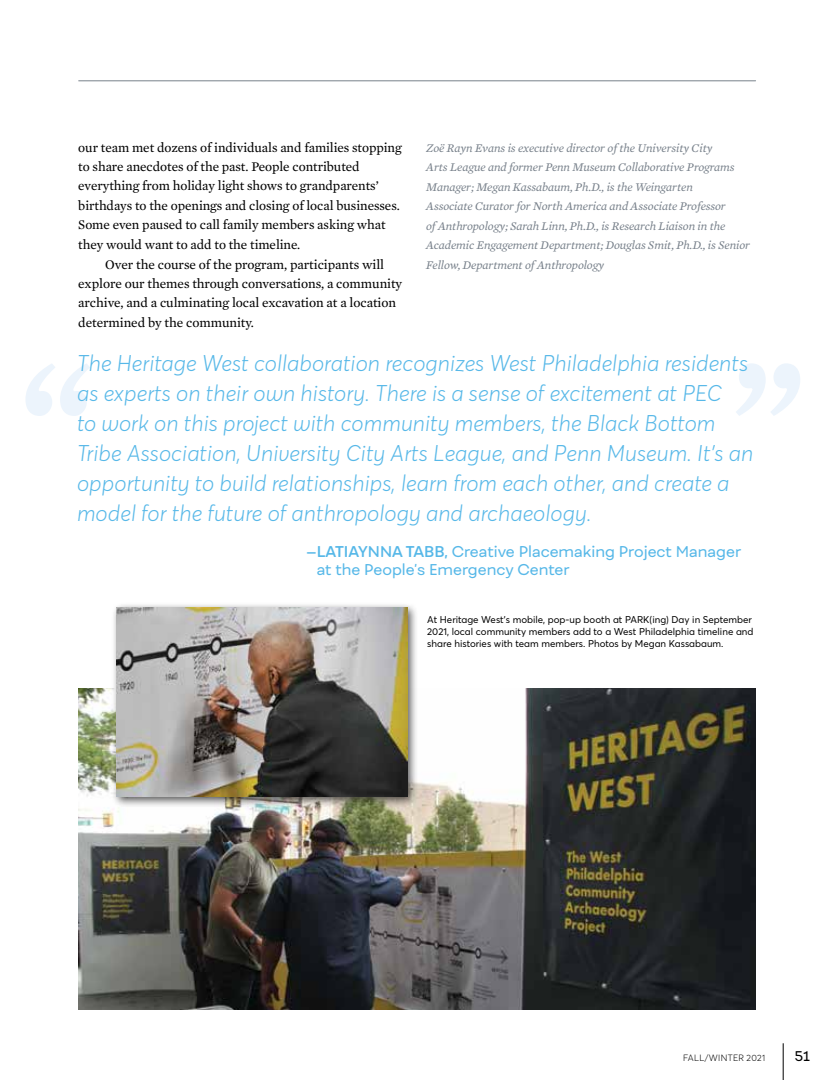
<style>
.page{position:relative;width:837px;height:1080px;background:#fff}
.page>*{position:absolute;margin:0;border:0;box-sizing:border-box;transform-origin:0 0}
.t1{font:italic 300 22.5px/30px "Averta PE";letter-spacing:.005em;color:#57b8e8}
.t2{font:15px/18px "Fibra One";color:#57b8e8}
.t3{font:13.5px/19.5px "Mercury Text G2";letter-spacing:-.005em;color:#000}
.t4{font:13.5px "Fibra One";color:#000}
.t5{font:italic 12px/19.5px "Mercury Text G2";letter-spacing:-.01em;color:#78818b}
.t6{font:9.75px/12px "Averta PE";color:#000}
.t7{font:300 9px "Averta PE";letter-spacing:.03em;color:#000}
.s1{font-weight:600}
</style>
<div class="page">
<hr style="left:783px;top:1043px;width:1px;height:37px;background:#000">
<hr style="left:79px;top:80px;width:677px;height:1px;background:#78818b">
<img style="left:78px;top:688px;width:678px;height:321px">
<div style="left:111px;top:602px;width:307px;height:206px;background:#000;opacity:.65"></div>
<img style="left:116px;top:608px;width:291px;height:188px">
<svg style="left:736px;top:363px;width:64px;height:53px"></svg>
<svg style="left:26px;top:364px;width:64px;height:52px"></svg>
<p class="t3" style="left:78px;top:137px;width:325px">our team met dozens of individuals and families stopping to share anecdotes of the past. People contributed everything from holiday light shows to grandparents’ birthdays to the openings and closing of local businesses.<br>Some even paused to call family members asking what they would want to add to the timeline.</p>
<p class="t3" style="left:78px;top:254px;width:325px;text-indent:27px">Over the course of the program, participants will explore our themes through conversations, a community archive, and a culminating local excavation at a location determined by the community.</p>
<p class="t5" style="left:426px;top:137px;width:325px">Zoë Rayn Evans is executive director of the University City<br>Arts League and former Penn Museum Collaborative Programs Manager; Megan Kassabaum, Ph.D., is the Weingarten<br>Associate Curator for North America and Associate Professor<br>of Anthropology; Sarah Linn, Ph.D., is Research Liaison in the Academic Engagement Department; Douglas Smit, Ph.D., is Senior Fellow, Department of Anthropology</p>
<p class="t1" style="left:77px;top:348px;width:678px">The Heritage West collaboration recognizes West Philadelphia residents as experts on their own history. There is a sense of excitement at PEC<br>to work on this project with community members, the Black Bottom Tribe Association, University City Arts League, and Penn Museum. It’s an opportunity to build relationships, learn from each other, and create a model for the future of anthropology and archaeology.</p>
<p class="t2" style="left:317px;top:543px;width:426px;text-indent:-11px"><span class="s1">—LATIAYNNA TABB,</span> Creative Placemaking Project Manager at the People’s Emergency Center</p>
<p class="t6" style="left:427px;top:613px;width:328px">At Heritage West’s mobile, pop-up booth at PARK(ing) Day in September<br>2021, local community members add to a West Philadelphia timeline and share histories with team members. Photos by Megan Kassabaum.</p>
<p class="t7" style="left:683px;top:1051px;width:84px">FALL/WINTER 2021</p>
<p class="t4" style="left:795px;top:1048px;width:17px">51</p>
</div>
